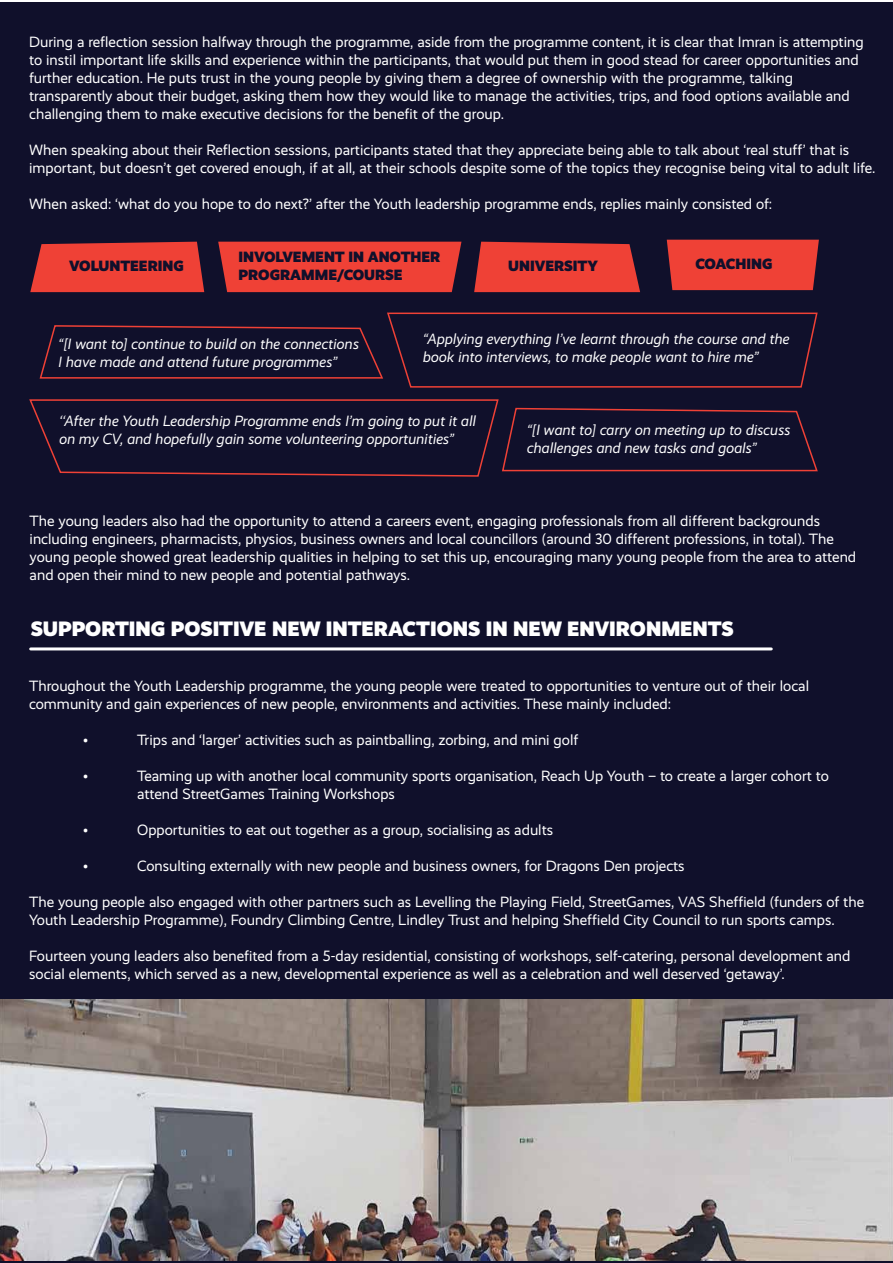
<style>
.page{position:relative;width:893px;height:1263px;background:#fff}
.page>*{position:absolute;margin:0;border:0;box-sizing:border-box;transform-origin:0 0}
.t1{font:900 21px "Realist";color:#fff}
.t2{font:15px/18px "Realist";color:#fff}
.t3{font:italic 15px/18px "Realist";color:#fff}
.t4{font:900 15px/18px "Realist";color:#10102b}
</style>
<div class="page">
<div style="left:0;top:2px;width:893px;height:1261px;background:#10102b"></div>
<svg style="left:474px;top:242px;width:166px;height:50px"></svg>
<svg style="left:30px;top:242px;width:174px;height:50px"></svg>
<div style="left:218px;top:242px;width:243px;height:50px;background:#ef4136"></div>
<div style="left:667px;top:240px;width:152px;height:50px;background:#ef4136"></div>
<svg style="left:29px;top:399px;width:789px;height:78px"></svg>
<svg style="left:39px;top:312px;width:779px;height:76px"></svg>
<hr style="left:31px;top:647px;width:740px;height:3px;background:#fff">
<img style="left:0;top:1000px;width:893px;height:261px">
<p class="t2" style="left:29px;top:33px;width:836px">During a reflection session halfway through the programme, aside from the programme content, it is clear that Imran is attempting to instil important life skills and experience within the participants, that would put them in good stead for career opportunities and further education. He puts trust in the young people by giving them a degree of ownership with the programme, talking transparently about their budget, asking them how they would like to manage the activities, trips, and food options available and challenging them to make executive decisions for the benefit of the group.</p>
<p class="t2" style="left:29px;top:141px;width:848px">When speaking about their Reflection sessions, participants stated that they appreciate being able to talk about ‘real stuff’ that is important, but doesn’t get covered enough, if at all, at their schools despite some of the topics they recognise being vital to adult life.</p>
<p class="t2" style="left:29px;top:195px;width:745px">When asked: ‘what do you hope to do next?’ after the Youth leadership programme ends, replies mainly consisted of:</p>
<p class="t4" style="left:239px;top:248px;width:203px">INVOLVEMENT IN ANOTHER<br>PROGRAMME/COURSE</p>
<p class="t4" style="left:69px;top:257px;width:116px">VOLUNTEERING</p>
<p class="t4" style="left:508px;top:257px;width:91px">UNIVERSITY</p>
<p class="t4" style="left:695px;top:255px;width:79px">COACHING</p>
<p class="t3" style="left:58px;top:335px;width:302px">“[I want to] continue to build on the connections<br>I have made and attend future programmes”</p>
<p class="t3" style="left:423px;top:330px;width:368px">“Applying everything I’ve learnt through the course and the book into interviews, to make people want to hire me”</p>
<p class="t3" style="left:59px;top:412px;width:418px">‘‘After the Youth Leadership Programme ends I’m going to put it all on my CV, and hopefully gain some volunteering opportunities”</p>
<p class="t3" style="left:527px;top:420px;width:265px">“[I want to] carry on meeting up to discuss challenges and new tasks and goals”</p>
<p class="t2" style="left:30px;top:512px;width:828px">The young leaders also had the opportunity to attend a careers event, engaging professionals from all different backgrounds including engineers, pharmacists, physios, business owners and local councillors (around 30 different professions, in total). The young people showed great leadership qualities in helping to set this up, encouraging many young people from the area to attend and open their mind to new people and potential pathways.</p>
<h1 class="t1" style="left:31px;top:616px;width:704px">SUPPORTING POSITIVE NEW INTERACTIONS IN NEW ENVIRONMENTS</h1>
<p class="t2" style="left:29px;top:677px;width:781px">Throughout the Youth Leadership programme, the young people were treated to opportunities to venture out of their local community and gain experiences of new people, environments and activities. These mainly included:</p>
<p class="t2" style="left:83px;top:731px;width:7px">•</p>
<p class="t2" style="left:137px;top:731px;width:443px">Trips and ‘larger’ activities such as paintballing, zorbing, and mini golf</p>
<p class="t2" style="left:83px;top:767px;width:7px">•</p>
<p class="t2" style="left:137px;top:767px;width:693px">Teaming up with another local community sports organisation, Reach Up Youth – to create a larger cohort to attend StreetGames Training Workshops</p>
<p class="t2" style="left:83px;top:821px;width:7px">•</p>
<p class="t2" style="left:137px;top:821px;width:417px">Opportunities to eat out together as a group, socialising as adults</p>
<p class="t2" style="left:83px;top:857px;width:7px">•</p>
<p class="t2" style="left:137px;top:857px;width:549px">Consulting externally with new people and business owners, for Dragons Den projects</p>
<p class="t2" style="left:29px;top:893px;width:836px">The young people also engaged with other partners such as Levelling the Playing Field, StreetGames, VAS Sheffield (funders of the<br>Youth Leadership Programme), Foundry Climbing Centre, Lindley Trust and helping Sheffield City Council to run sports camps.</p>
<p class="t2" style="left:29px;top:947px;width:823px">Fourteen young leaders also benefited from a 5-day residential, consisting of workshops, self-catering, personal development and social elements, which served as a new, developmental experience as well as a celebration and well deserved ‘getaway’.</p>
</div>
